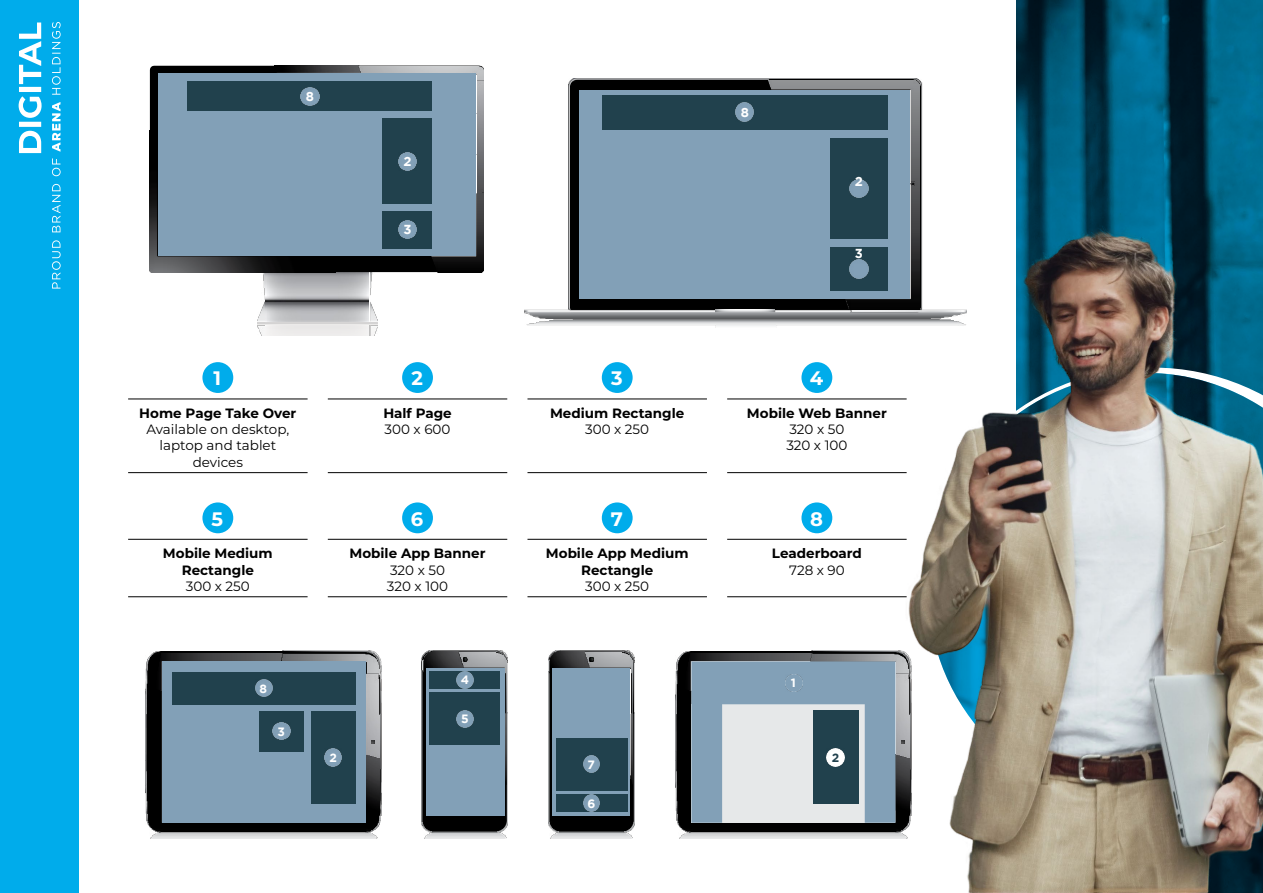
<style>
.page{position:relative;width:1263px;height:893px;background:#fff}
.page>*{position:absolute;margin:0;border:0;box-sizing:border-box;transform-origin:0 0}
.t1{font:700 19.5px "Montserrat";color:#fff}
.t2{font:700 13.5px/16.2px "Montserrat";color:#000;text-align:center}
.t3{font:13.5px/16.2px "Montserrat";color:#000}
.t4{font:700 13.05px "Gotham";color:#fff}
.t5{font:700 12px "Gotham";color:#fff}
.t6{font:700 12px "Gotham";color:#21414d}
</style>
<div class="page">
<div style="left:0;top:0;width:79px;height:893px;background:#00aceb"></div>
<svg style="left:52px;top:158px;width:9px;height:131px"></svg>
<svg style="left:52px;top:102px;width:8px;height:50px"></svg>
<svg style="left:52px;top:22px;width:9px;height:73px"></svg>
<svg style="left:19px;top:23px;width:23px;height:130px"></svg>
<img style="left:257px;top:272px;width:120px;height:53px">
<svg style="left:257px;top:325px;width:8px;height:11px"></svg>
<img style="left:266px;top:325px;width:111px;height:11px">
<img style="left:265px;top:272px;width:104px;height:50px">
<div style="left:150px;top:66px;width:256px;height:206px;background:#000"></div>
<img style="left:274px;top:66px;width:85px;height:8px">
<img style="left:406px;top:192px;width:78px;height:80px">
<img style="left:359px;top:66px;width:125px;height:14px">
<img style="left:476px;top:80px;width:8px;height:112px">
<img style="left:150px;top:131px;width:185px;height:141px">
<div style="left:158px;top:74px;width:318px;height:182px;background:#82a0b7"></div>
<div style="left:188px;top:81px;width:244px;height:30px;background:#21414d"></div>
<div style="left:383px;top:211px;width:49px;height:38px;background:#21414d"></div>
<div style="left:383px;top:118px;width:49px;height:86px;background:#21414d"></div>
<img style="left:301px;top:87px;width:18px;height:18px">
<img style="left:399px;top:152px;width:18px;height:19px">
<img style="left:399px;top:221px;width:18px;height:18px">
<img style="left:524px;top:79px;width:373px;height:248px">
<img style="left:715px;top:309px;width:60px;height:3px">
<img style="left:769px;top:81px;width:128px;height:228px">
<img style="left:524px;top:312px;width:373px;height:6px">
<div style="left:579px;top:90px;width:331px;height:209px;background:#82a0b7"></div>
<div style="left:831px;top:247px;width:57px;height:44px;background:#21414d"></div>
<div style="left:831px;top:138px;width:57px;height:100px;background:#21414d"></div>
<div style="left:602px;top:95px;width:286px;height:35px;background:#21414d"></div>
<img style="left:736px;top:103px;width:18px;height:19px">
<img style="left:850px;top:180px;width:18px;height:18px">
<img style="left:850px;top:260px;width:18px;height:19px">
<img style="left:150px;top:833px;width:228px;height:6px">
<img style="left:146px;top:651px;width:235px;height:181px">
<img style="left:154px;top:653px;width:127px;height:77px">
<img style="left:282px;top:651px;width:99px;height:164px">
<img style="left:281px;top:653px;width:98px;height:20px">
<img style="left:366px;top:673px;width:14px;height:85px">
<div style="left:162px;top:661px;width:204px;height:162px;background:#82a0b7"></div>
<div style="left:259px;top:711px;width:45px;height:41px;background:#21414d"></div>
<div style="left:311px;top:711px;width:45px;height:93px;background:#21414d"></div>
<div style="left:172px;top:672px;width:184px;height:32px;background:#21414d"></div>
<img style="left:255px;top:679px;width:17px;height:17px">
<img style="left:273px;top:723px;width:17px;height:17px">
<img style="left:324px;top:749px;width:18px;height:17px">
<img style="left:424px;top:833px;width:83px;height:6px">
<img style="left:422px;top:713px;width:86px;height:119px">
<img style="left:504px;top:713px;width:2px;height:72px">
<img style="left:422px;top:651px;width:86px;height:62px">
<img style="left:459px;top:652px;width:47px;height:61px">
<svg style="left:463px;top:658px;width:4px;height:3px"></svg>
<div style="left:426px;top:668px;width:78px;height:147px;background:#82a0b7"></div>
<div style="left:430px;top:692px;width:70px;height:53px;background:#21414d"></div>
<div style="left:430px;top:671px;width:70px;height:18px;background:#21414d"></div>
<img style="left:456px;top:671px;width:18px;height:17px">
<img style="left:456px;top:710px;width:18px;height:17px">
<img style="left:550px;top:833px;width:82px;height:6px">
<img style="left:548px;top:713px;width:86px;height:119px">
<img style="left:630px;top:713px;width:2px;height:72px">
<img style="left:548px;top:651px;width:86px;height:62px">
<img style="left:584px;top:652px;width:48px;height:61px">
<div style="left:552px;top:668px;width:78px;height:147px;background:#82a0b7"></div>
<div style="left:556px;top:794px;width:71px;height:18px;background:#21414d"></div>
<div style="left:556px;top:738px;width:71px;height:53px;background:#21414d"></div>
<img style="left:583px;top:756px;width:17px;height:17px">
<img style="left:583px;top:794px;width:17px;height:17px">
<img style="left:679px;top:833px;width:218px;height:6px">
<img style="left:675px;top:651px;width:222px;height:181px">
<img style="left:684px;top:653px;width:126px;height:77px">
<img style="left:810px;top:653px;width:87px;height:20px">
<img style="left:895px;top:673px;width:2px;height:85px">
<svg style="left:691px;top:661px;width:204px;height:162px"></svg>
<img style="left:785px;top:674px;width:17px;height:17px">
<div style="left:813px;top:711px;width:45px;height:93px;background:#21414d"></div>
<img style="left:827px;top:749px;width:17px;height:17px">
<img style="left:897px;top:0;width:366px;height:892px">
<hr style="left:128px;top:472px;width:180px;height:1px;background:#000">
<hr style="left:128px;top:399px;width:180px;height:1px;background:#000">
<div style="left:202px;top:362px;width:31px;height:31px;background:#00aceb;border-radius:50%"></div>
<hr style="left:128px;top:596px;width:180px;height:1px;background:#000">
<hr style="left:128px;top:539px;width:180px;height:1px;background:#000">
<div style="left:202px;top:502px;width:31px;height:31px;background:#00aceb;border-radius:50%"></div>
<hr style="left:328px;top:472px;width:179px;height:1px;background:#000">
<hr style="left:328px;top:399px;width:179px;height:1px;background:#000">
<div style="left:402px;top:362px;width:31px;height:31px;background:#00aceb;border-radius:50%"></div>
<hr style="left:328px;top:596px;width:179px;height:1px;background:#000">
<hr style="left:328px;top:539px;width:179px;height:1px;background:#000">
<div style="left:402px;top:502px;width:31px;height:31px;background:#00aceb;border-radius:50%"></div>
<hr style="left:527px;top:472px;width:180px;height:1px;background:#000">
<hr style="left:527px;top:399px;width:180px;height:1px;background:#000">
<div style="left:602px;top:362px;width:31px;height:31px;background:#00aceb;border-radius:50%"></div>
<hr style="left:527px;top:596px;width:180px;height:1px;background:#000">
<hr style="left:527px;top:539px;width:180px;height:1px;background:#000">
<div style="left:602px;top:502px;width:31px;height:31px;background:#00aceb;border-radius:50%"></div>
<hr style="left:727px;top:472px;width:180px;height:1px;background:#000">
<hr style="left:727px;top:399px;width:180px;height:1px;background:#000">
<div style="left:801px;top:362px;width:31px;height:31px;background:#00aceb;border-radius:50%"></div>
<hr style="left:727px;top:596px;width:180px;height:1px;background:#000">
<hr style="left:727px;top:539px;width:180px;height:1px;background:#000">
<div style="left:801px;top:502px;width:31px;height:31px;background:#00aceb;border-radius:50%"></div>
<p class="t4" style="left:306px;top:88px;width:10px">8</p>
<p class="t4" style="left:403px;top:153px;width:10px">2</p>
<p class="t4" style="left:403px;top:221px;width:10px">3</p>
<h1 class="t1" style="left:214px;top:364px;width:9px">1</h1>
<p class="t2" style="left:139px;top:404px;width:159px">Home Page Take Over</p>
<p class="t3" style="left:146px;top:421px;width:144px;text-align:center">Available on desktop, laptop and tablet devices</p>
<h1 class="t1" style="left:212px;top:505px;width:13px">5</h1>
<p class="t2" style="left:163px;top:545px;width:111px">Mobile Medium<br>Rectangle</p>
<p class="t3" style="left:186px;top:577px;width:66px">300 x 250</p>
<h1 class="t1" style="left:411px;top:364px;width:13px">2</h1>
<p class="t2" style="left:383px;top:404px;width:70px">Half Page</p>
<p class="t3" style="left:385px;top:421px;width:67px">300 x 600</p>
<h1 class="t1" style="left:411px;top:505px;width:14px">6</h1>
<p class="t2" style="left:349px;top:545px;width:138px">Mobile App Banner</p>
<p class="t3" style="left:387px;top:561px;width:63px">320 x 50<br>320 x 100</p>
<p class="t5" style="left:260px;top:680px;width:9px">8</p>
<p class="t5" style="left:278px;top:724px;width:9px">3</p>
<p class="t5" style="left:329px;top:750px;width:9px">2</p>
<p class="t5" style="left:461px;top:672px;width:10px">4</p>
<p class="t5" style="left:461px;top:711px;width:9px">5</p>
<h1 class="t1" style="left:611px;top:364px;width:13px">3</h1>
<p class="t2" style="left:550px;top:404px;width:136px">Medium Rectangle</p>
<p class="t3" style="left:585px;top:421px;width:66px">300 x 250</p>
<h1 class="t1" style="left:611px;top:505px;width:14px">7</h1>
<p class="t2" style="left:546px;top:545px;width:144px">Mobile App Medium<br>Rectangle</p>
<p class="t3" style="left:585px;top:577px;width:66px">300 x 250</p>
<p class="t5" style="left:588px;top:756px;width:9px">7</p>
<p class="t5" style="left:587px;top:795px;width:9px">6</p>
<p class="t4" style="left:741px;top:104px;width:10px">8</p>
<p class="t4" style="left:855px;top:173px;width:10px">2</p>
<p class="t4" style="left:855px;top:244px;width:10px">3</p>
<h1 class="t1" style="left:810px;top:364px;width:15px">4</h1>
<p class="t2" style="left:747px;top:404px;width:141px">Mobile Web Banner</p>
<p class="t3" style="left:786px;top:421px;width:63px">320 x 50<br>320 x 100</p>
<h1 class="t1" style="left:810px;top:505px;width:14px">8</h1>
<p class="t2" style="left:772px;top:545px;width:91px">Leaderboard</p>
<p class="t3" style="left:789px;top:561px;width:57px">728 x 90</p>
<p class="t5" style="left:791px;top:675px;width:7px">1</p>
<p class="t6" style="left:832px;top:750px;width:9px">2</p>
</div>
